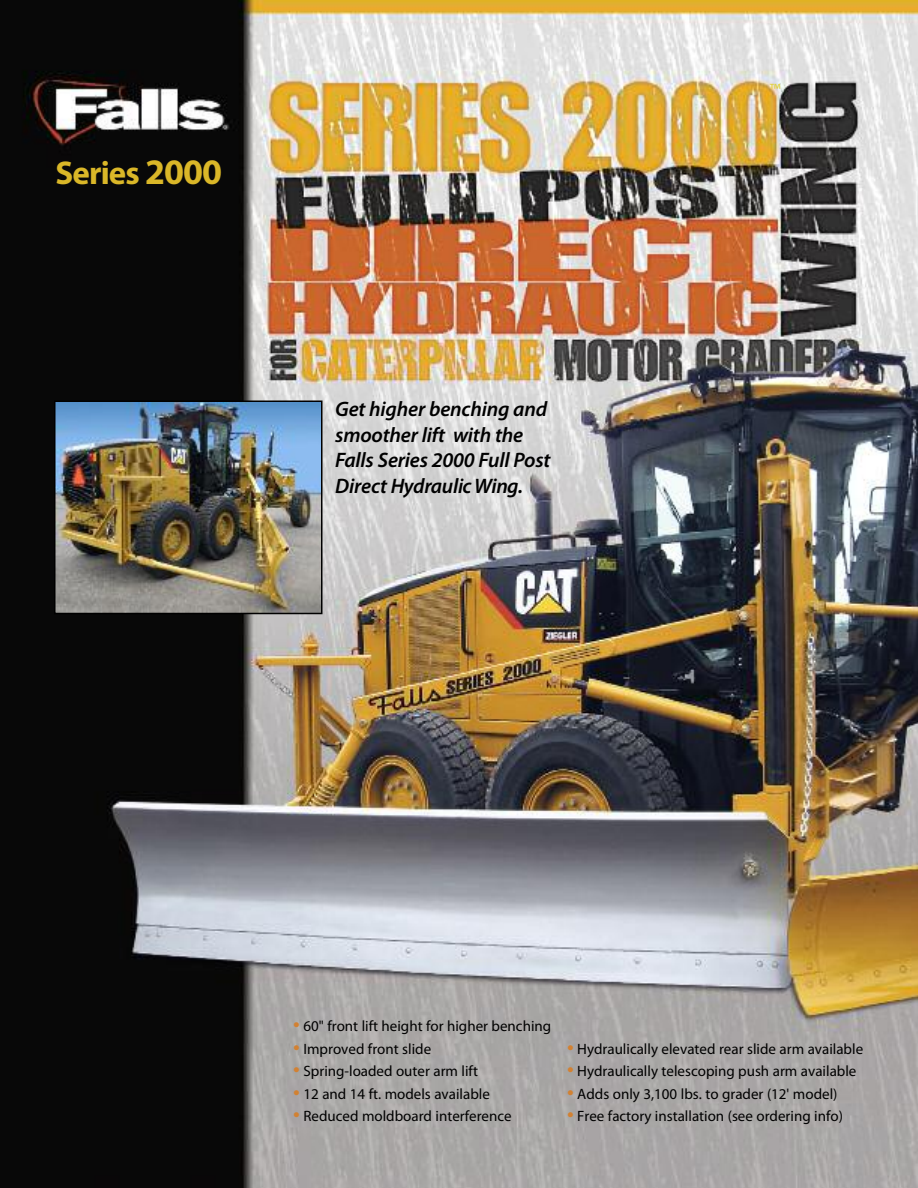
<style>
.page{position:relative;width:918px;height:1188px;background:#fff}
.page>*{position:absolute;margin:0;border:0;box-sizing:border-box;transform-origin:0 0}
.t1{font:700 33px "Myriad Pro";letter-spacing:-.03em;color:#dab728}
.t2{font:italic 600 21px/25.5px "Myriad Pro";letter-spacing:-.01em;color:#000}
.t3{font:18px "Myriad Pro";color:#e0d037}
.t4{font:15px "Myriad Pro";color:#000}
.s1{font-size:36px}
.s2{font-size:24px;color:#d28132}
</style>
<div class="page">
<img style="left:0;top:0;width:918px;height:1188px">
<img style="left:57px;top:403px;width:262px;height:208px">
<div style="left:54px;top:400px;width:268px;height:214px;border:2px solid #000"></div>
<h1 class="t1" style="left:56px;top:160px;width:168px">Series <span class="s1">2000</span></h1>
<h2 class="t2" style="left:335px;top:398px;width:217px">Get higher benching and smoother lift with the<br>Falls Series 2000 Full Post<br>Direct HydraulicWing.</h2>
<p class="t3" style="left:770px;top:83px;width:13px">™</p>
<p class="t4" style="left:293px;top:1021px;width:259px"><span class="s2">•</span> 60" front lift height for higher benching</p>
<p class="t4" style="left:293px;top:1043px;width:139px"><span class="s2">•</span> Improved front slide</p>
<p class="t4" style="left:293px;top:1066px;width:186px"><span class="s2">•</span> Spring-loaded outer arm lift</p>
<p class="t4" style="left:293px;top:1088px;width:198px"><span class="s2">•</span> 12 and 14 ft. models available</p>
<p class="t4" style="left:293px;top:1111px;width:220px"><span class="s2">•</span> Reduced moldboard interference</p>
<p class="t4" style="left:567px;top:1043px;width:298px"><span class="s2">•</span> Hydraulically elevated rear slide arm available</p>
<p class="t4" style="left:567px;top:1066px;width:291px"><span class="s2">•</span> Hydraulically telescoping push arm available</p>
<p class="t4" style="left:567px;top:1088px;width:272px"><span class="s2">•</span> Adds only 3,100 lbs. to grader (12' model)</p>
<p class="t4" style="left:567px;top:1111px;width:277px"><span class="s2">•</span> Free factory installation (see ordering info)</p>
</div>
